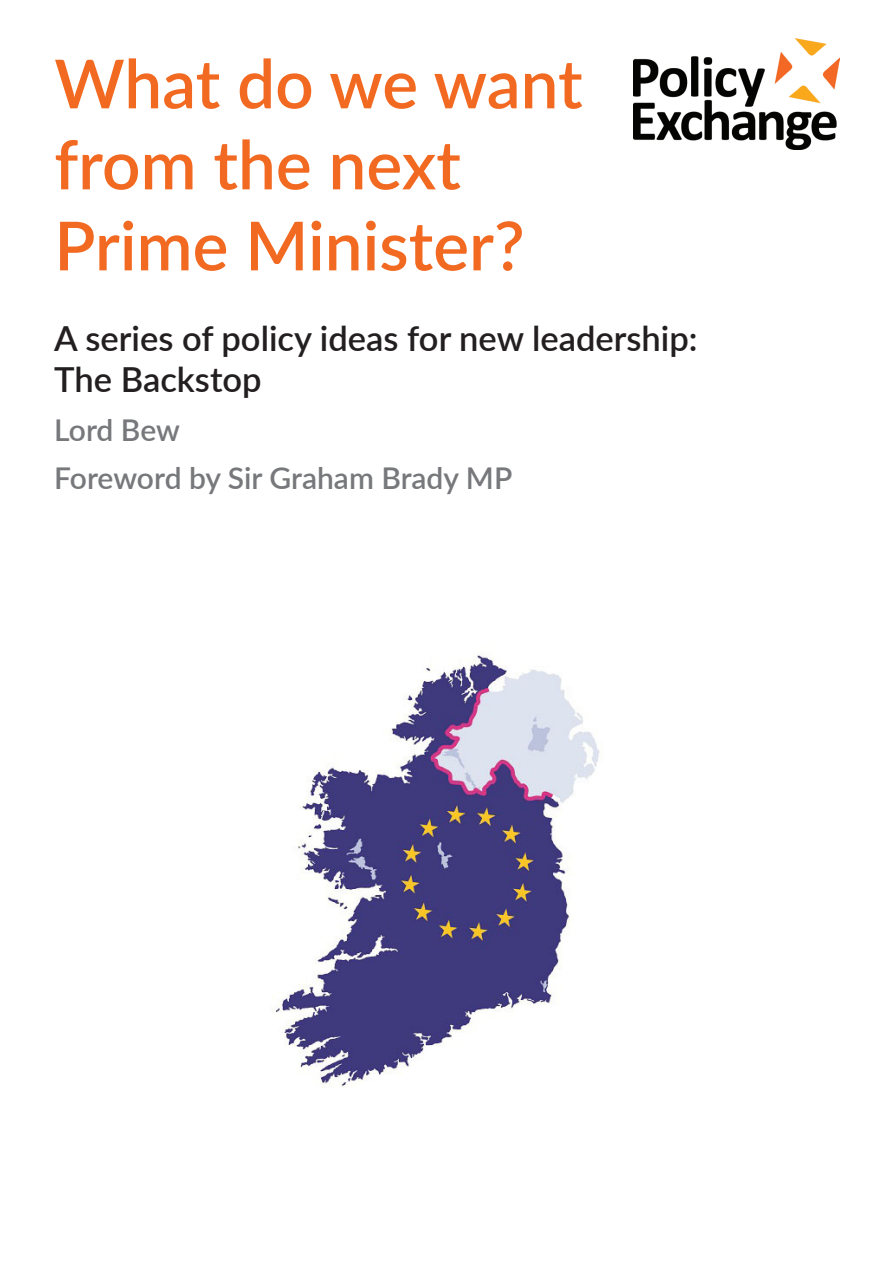
<style>
.page{position:relative;width:893px;height:1263px;background:#fff}
.page>*{position:absolute;margin:0;border:0;box-sizing:border-box;transform-origin:0 0}
.t1{font:600 67.5px/81px "Lato";color:#f26921}
.Subtitle{font:600 34.5px/41.4px "Lato";color:#231f20}
.Byline{font:600 30px "Lato";letter-spacing:-.005em;color:#77787b}
</style>
<div class="page">
<img style="left:634px;top:39px;width:205px;height:110px">
<img style="left:272px;top:653px;width:328px;height:434px">
<p class="t1" style="left:54px;top:40px;width:530px">What do we want from the next<br>Prime Minister?</p>
<p class="Subtitle" style="left:54px;top:316px;width:645px">A series of policy ideas for new leadership:<br>The Backstop</p>
<p class="Byline" style="left:54px;top:408px;width:127px">Lord Bew</p>
<p class="Byline" style="left:54px;top:457px;width:459px">Foreword by Sir Graham Brady MP</p>
</div>
